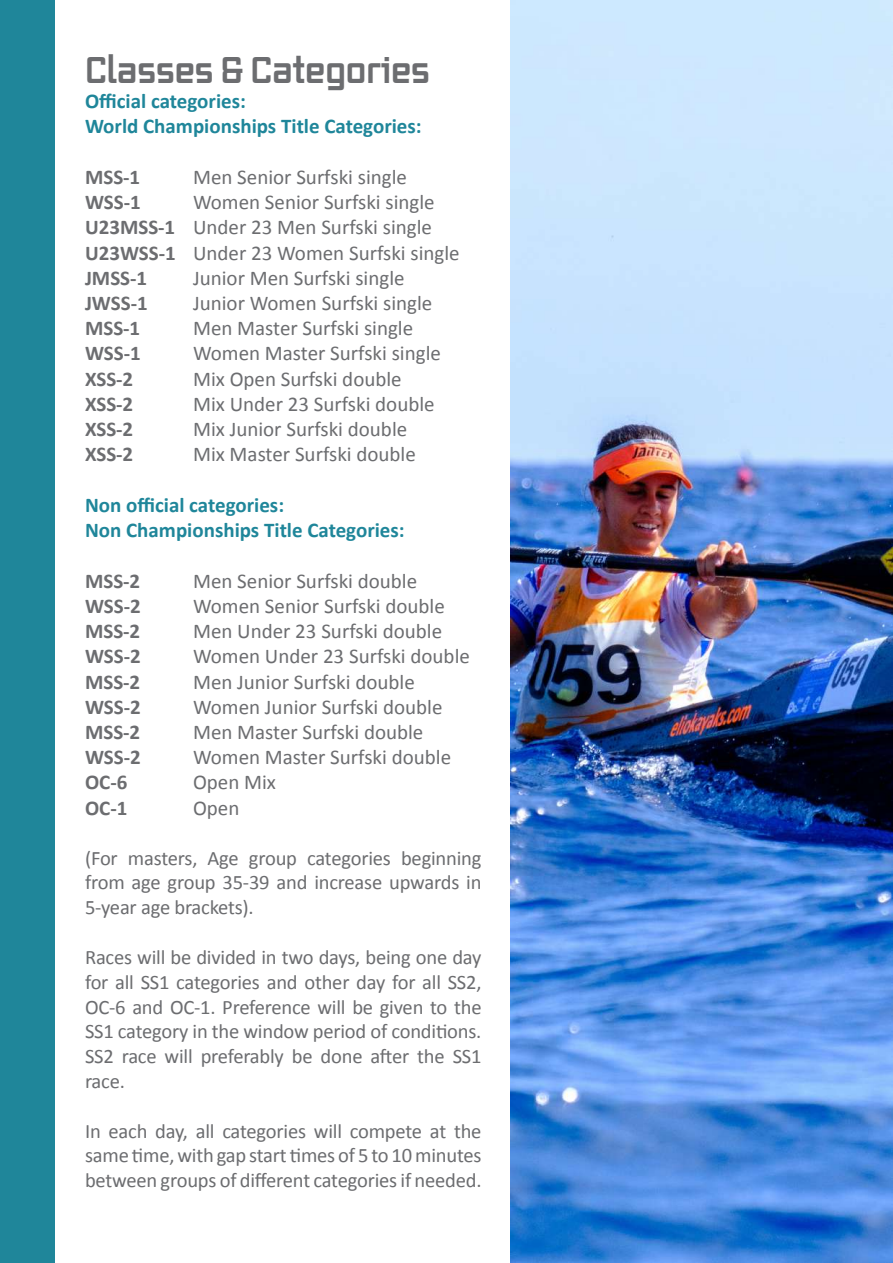
<style>
.page{position:relative;width:893px;height:1263px;background:#fff}
.page>*{position:absolute;margin:0;border:0;box-sizing:border-box;transform-origin:0 0}
.t1{font:700 36px "Vox";color:#6c6d70}
.t2{font:21px/25.2px "Calibri";color:#6c6d70}
.t3{font:700 21px/25.2px "Calibri";color:#1f869a}
.t4{font:700 21px "Calibri";color:#6c6d70}
.t5{font:20.55px/24.6px "Calibri";letter-spacing:-.01em;color:#6c6d70;text-align:justify}
.s1{font-weight:700}
</style>
<div class="page">
<img style="left:510px;top:0;width:383px;height:1263px">
<div style="left:0;top:0;width:54px;height:1263px;background:#1f869a"></div>
<h1 class="t1" style="left:85px;top:45px;width:346px">Classes &amp; Categories</h1>
<p class="t3" style="left:85px;top:87px;width:338px">Official categories:<br>World Championships Title Categories:</p>
<p class="t4" style="left:85px;top:164px;width:57px">MSS-1</p>
<p class="t2" style="left:193px;top:163px;width:215px">Men Senior Surfski single</p>
<p class="t4" style="left:85px;top:189px;width:57px">WSS-1</p>
<p class="t2" style="left:85px;top:189px;width:376px;text-indent:108px">Women Senior Surfski single<br><span class="s1">U23MSS-1</span> Under 23 Men Surfski single<br><span class="s1">U23WSS-1</span> Under 23 Women Surfski single<br><span class="s1">JMSS-1</span></p>
<p class="t2" style="left:193px;top:264px;width:213px">Junior Men Surfski single</p>
<p class="t4" style="left:85px;top:290px;width:64px">JWSS-1</p>
<p class="t2" style="left:193px;top:289px;width:241px">Junior Women Surfski single</p>
<p class="t4" style="left:85px;top:315px;width:57px">MSS-1</p>
<p class="t2" style="left:193px;top:315px;width:222px">Men Master Surfski single</p>
<p class="t4" style="left:85px;top:340px;width:57px">WSS-1</p>
<p class="t2" style="left:193px;top:340px;width:249px">Women Master Surfski single</p>
<p class="t4" style="left:85px;top:366px;width:50px">XSS-2</p>
<p class="t2" style="left:193px;top:365px;width:210px">Mix Open Surfski double</p>
<p class="t4" style="left:85px;top:391px;width:50px">XSS-2</p>
<p class="t2" style="left:193px;top:390px;width:243px">Mix Under 23 Surfski double</p>
<p class="t4" style="left:85px;top:416px;width:50px">XSS-2</p>
<p class="t2" style="left:193px;top:415px;width:216px">Mix Junior Surfski double</p>
<p class="t4" style="left:85px;top:441px;width:50px">XSS-2</p>
<p class="t2" style="left:193px;top:441px;width:224px">Mix Master Surfski double</p>
<p class="t3" style="left:85px;top:491px;width:321px">Non official categories:<br>Non Championships Title Categories:</p>
<p class="t4" style="left:85px;top:568px;width:57px">MSS-2</p>
<p class="t2" style="left:193px;top:567px;width:226px">Men Senior Surfski double</p>
<p class="t4" style="left:85px;top:593px;width:57px">WSS-2</p>
<p class="t2" style="left:193px;top:592px;width:253px">Women Senior Surfski double</p>
<p class="t4" style="left:85px;top:618px;width:57px">MSS-2</p>
<p class="t2" style="left:193px;top:618px;width:251px">Men Under 23 Surfski double</p>
<p class="t4" style="left:85px;top:643px;width:57px">WSS-2</p>
<p class="t2" style="left:193px;top:643px;width:278px">Women Under 23 Surfski double</p>
<p class="t4" style="left:85px;top:669px;width:57px">MSS-2</p>
<p class="t2" style="left:193px;top:668px;width:223px">Men Junior Surfski double</p>
<p class="t4" style="left:85px;top:694px;width:57px">WSS-2</p>
<p class="t2" style="left:193px;top:693px;width:251px">Women Junior Surfski double</p>
<p class="t4" style="left:85px;top:719px;width:57px">MSS-2</p>
<p class="t2" style="left:193px;top:718px;width:232px">Men Master Surfski double</p>
<p class="t4" style="left:85px;top:744px;width:57px">WSS-2</p>
<p class="t2" style="left:193px;top:744px;width:260px">Women Master Surfski double</p>
<p class="t4" style="left:85px;top:769px;width:44px">OC-6</p>
<p class="t2" style="left:193px;top:769px;width:85px">Open Mix</p>
<p class="t4" style="left:85px;top:795px;width:44px">OC-1</p>
<p class="t2" style="left:193px;top:794px;width:48px">Open</p>
<p class="t5" style="left:85px;top:845px;width:398px">(For masters, Age group categories beginning from age group 35-39 and increase upwards in 5-year age brackets).</p>
<p class="t5" style="left:85px;top:944px;width:398px">Races will be divided in two days, being one day for all SS1 categories and other day for all SS2, OC-6 and OC-1. Preference will be given to the SS1 category in the window period of conditions.<br>SS2 race will preferably be done after the SS1 race.</p>
<p class="t5" style="left:85px;top:1118px;width:398px">In each day, all categories will compete at the same time, with gap start times of 5 to 10 minutes between groups of different categories if needed.</p>
</div>
